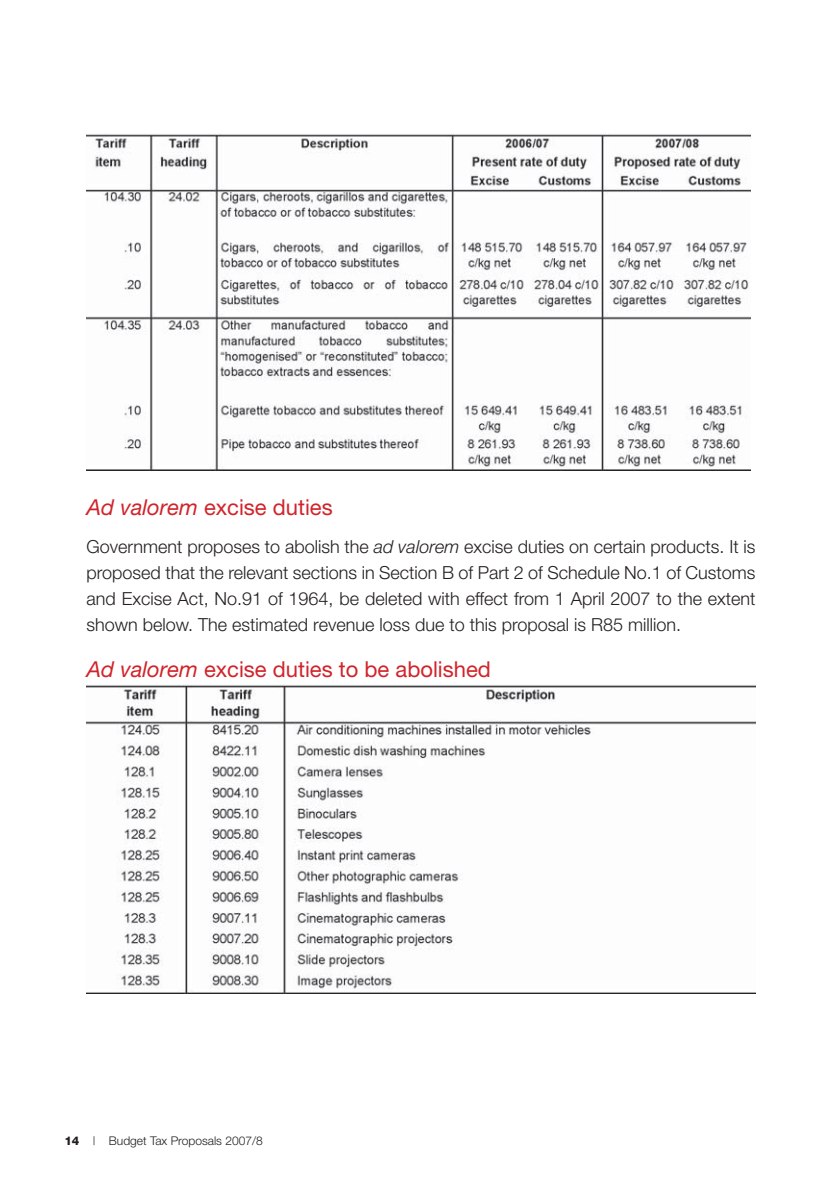
<style>
.page{position:relative;width:840px;height:1190px;background:#fff}
.page>*{position:absolute;margin:0;border:0;box-sizing:border-box;transform-origin:0 0}
.t1{font:22px "Helvetica Neue";color:#d2232a}
.t2{font:300 18px/26px "Helvetica Neue";color:#231f20;text-align:justify}
.t3{font:300 12px "Helvetica Neue";color:#231f20}
.s1{font-style:italic}
.s2{font-weight:800}
</style>
<div class="page">
<img style="left:87px;top:133px;width:663px;height:338px">
<img style="left:87px;top:684px;width:669px;height:309px">
<p class="t1" style="left:87px;top:500px;width:248px"><span class="s1">Ad valorem</span> excise duties</p>
<p class="t2" style="left:87px;top:535px;width:671px">Government proposes to abolish the <span class="s1">ad valorem</span> excise duties on certain products. It is proposed that the relevant sections in Section B of Part 2 of Schedule No.1 of Customs and Excise Act, No.91 of 1964, be deleted with effect from 1 April 2007 to the extent shown below. The estimated revenue loss due to this proposal is R85 million.</p>
<p class="t1" style="left:87px;top:662px;width:406px"><span class="s1">Ad valorem</span> excise duties to be abolished</p>
<p class="t3" style="left:64px;top:1136px;width:200px"><span class="s2">14</span> | Budget Tax Proposals 2007/8</p>
</div>
